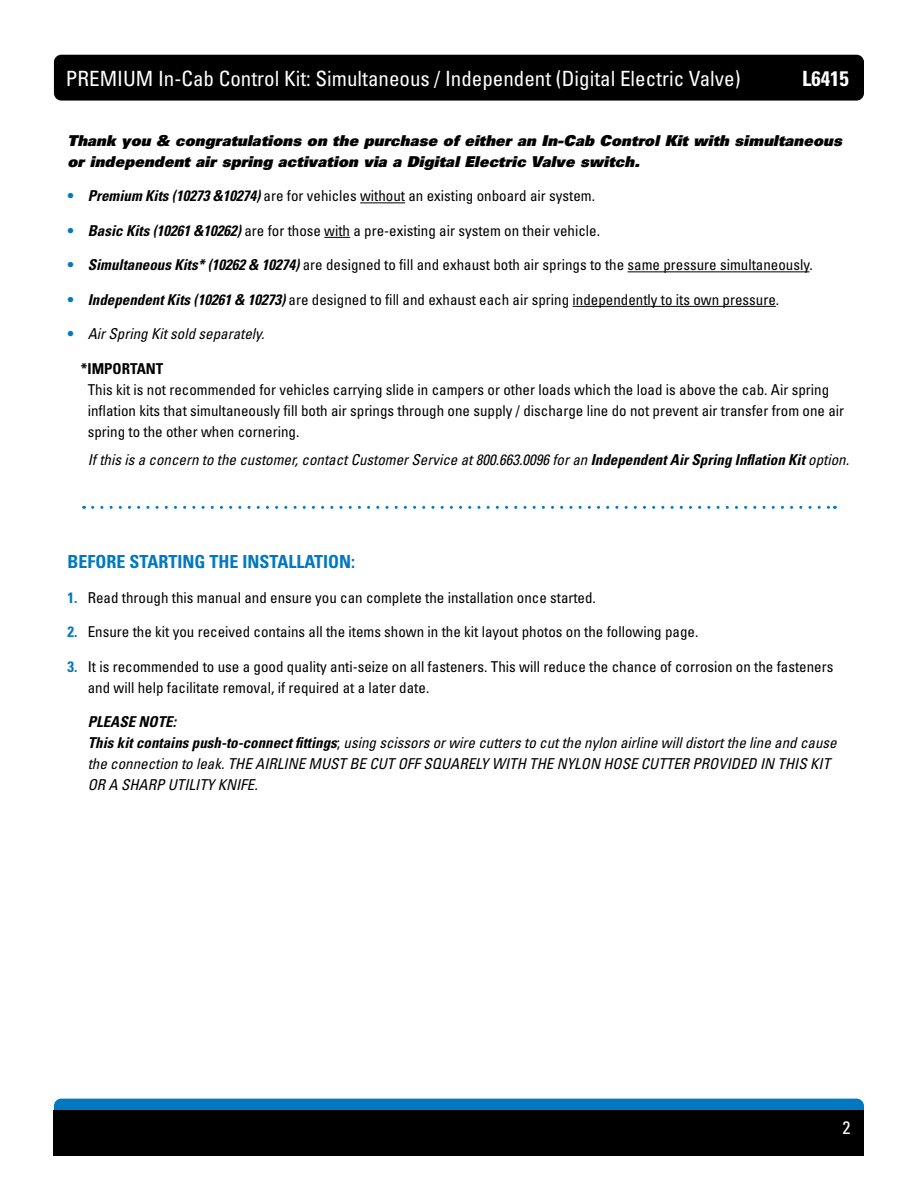
<style>
.page{position:relative;width:918px;height:1188px;background:#fff}
.page>*{position:absolute;margin:0;border:0;box-sizing:border-box;transform-origin:0 0}
.t1{font:condensed 21px "Univers LT Std";color:#fff}
.t2{font:700 condensed 21px "Univers LT Std";color:#fff}
.t3{font:700 condensed 18px "Univers LT Std";color:#0079c1}
.t4{font:condensed 18px "Univers LT Std";color:#fff}
.t5{font:condensed 15px/21px "Univers LT Std";color:#000}
.t6{font:italic condensed 15px/21px "Univers LT Std";color:#000}
.t7{font:15px/21px "Univers LT Std X Black Obl";letter-spacing:.01em;color:#000}
.t8{font:700 condensed 15px "Univers LT Std";color:#000}
.s1{font-weight:700;color:#0079c1}
.s2{font-weight:700;font-style:italic}
.s3{font-weight:700;font-style:normal;color:#0079c1}
.s4{font-weight:700}
.s5{font-style:normal}
</style>
<div class="page">
<div style="left:54px;top:55px;width:810px;height:46px;background:#000;border-radius:7px"></div>
<div style="left:54px;top:1099px;width:810px;height:45px;background:#0079c1;border-radius:7px"></div>
<div style="left:54px;top:1110px;width:810px;height:46px;background:#000"></div>
<hr style="left:360px;top:202px;width:45px;height:1px;background:#000">
<svg style="left:324px;top:237px;width:26px;height:1px"></svg>
<hr style="left:628px;top:271px;width:181px;height:1px;background:#000">
<hr style="left:573px;top:306px;width:203px;height:1px;background:#000">
<svg style="left:93px;top:506px;width:742px;height:3px"></svg>
<h1 class="t1" style="left:66px;top:65px;width:676px">PREMIUM In-Cab Control Kit: Simultaneous / Independent (Digital Electric Valve)</h1>
<h1 class="t2" style="left:802px;top:65px;width:48px">L6415</h1>
<p class="t7" style="left:68px;top:130px;width:776px">Thank you &amp; congratulations on the purchase of either an In-Cab Control Kit with simultaneous or independent air spring activation via a Digital Electric Valve switch.</p>
<p class="t5" style="left:68px;top:185px;width:529px"><span class="s1">•</span> <span class="s2">Premium Kits (10273 &amp;10274)</span> are for vehicles without an existing onboard air system.</p>
<p class="t5" style="left:68px;top:220px;width:534px"><span class="s1">•</span> <span class="s2">Basic Kits (10261 &amp;10262)</span> are for those with a pre-existing air system on their vehicle.</p>
<p class="t5" style="left:68px;top:254px;width:747px"><span class="s1">•</span> <span class="s2">Simultaneous Kits* (10262 &amp; 10274)</span> are designed to fill and exhaust both air springs to the same pressure simultaneously.</p>
<p class="t5" style="left:67px;top:289px;width:713px"><span class="s1">•</span> <span class="s2">Independent Kits (10261 &amp; 10273)</span> are designed to fill and exhaust each air spring independently to its own pressure.</p>
<p class="t6" style="left:67px;top:323px;width:199px"><span class="s3">•</span> Air Spring Kit sold separately.</p>
<p class="t8" style="left:81px;top:359px;width:84px">*IMPORTANT</p>
<p class="t5" style="left:88px;top:379px;width:758px">This kit is not recommended for vehicles carrying slide in campers or other loads which the load is above the cab. Air spring inflation kits that simultaneously fill both air springs through one supply / discharge line do not prevent air transfer from one air spring to the other when cornering.</p>
<p class="t6" style="left:88px;top:449px;width:763px">If this is a concern to the customer, contact Customer Service at 800.663.0096 for an <span class="s4">Independent Air Spring Inflation Kit</span> option.</p>
<p class="t3" style="left:68px;top:551px;width:289px">BEFORE STARTING THE INSTALLATION:</p>
<p class="t5" style="left:68px;top:587px;width:530px"><span class="s1">1.</span> Read through this manual and ensure you can complete the installation once started.</p>
<p class="t5" style="left:68px;top:621px;width:632px"><span class="s1">2.</span> Ensure the kit you received contains all the items shown in the kit layout photos on the following page.</p>
<p class="t5" style="left:88px;top:656px;width:747px;text-indent:-20px"><span class="s1">3.</span> It is recommended to use a good quality anti-seize on all fasteners. This will reduce the chance of corrosion on the fasteners and will help facilitate removal, if required at a later date.</p>
<p class="t6" style="left:88px;top:711px;width:750px"><span class="s4">PLEASE NOTE:<br>This kit contains push-to-connect fittings</span><span class="s5">;</span> using scissors or wire cutters to cut the nylon airline will distort the line and cause the connection to leak. THE AIRLINE MUST BE CUT OFF SQUARELY WITH THE NYLON HOSE CUTTER PROVIDED IN THIS KIT OR A SHARP UTILITY KNIFE.</p>
<p class="t4" style="left:843px;top:1116px;width:9px">2</p>
</div>
